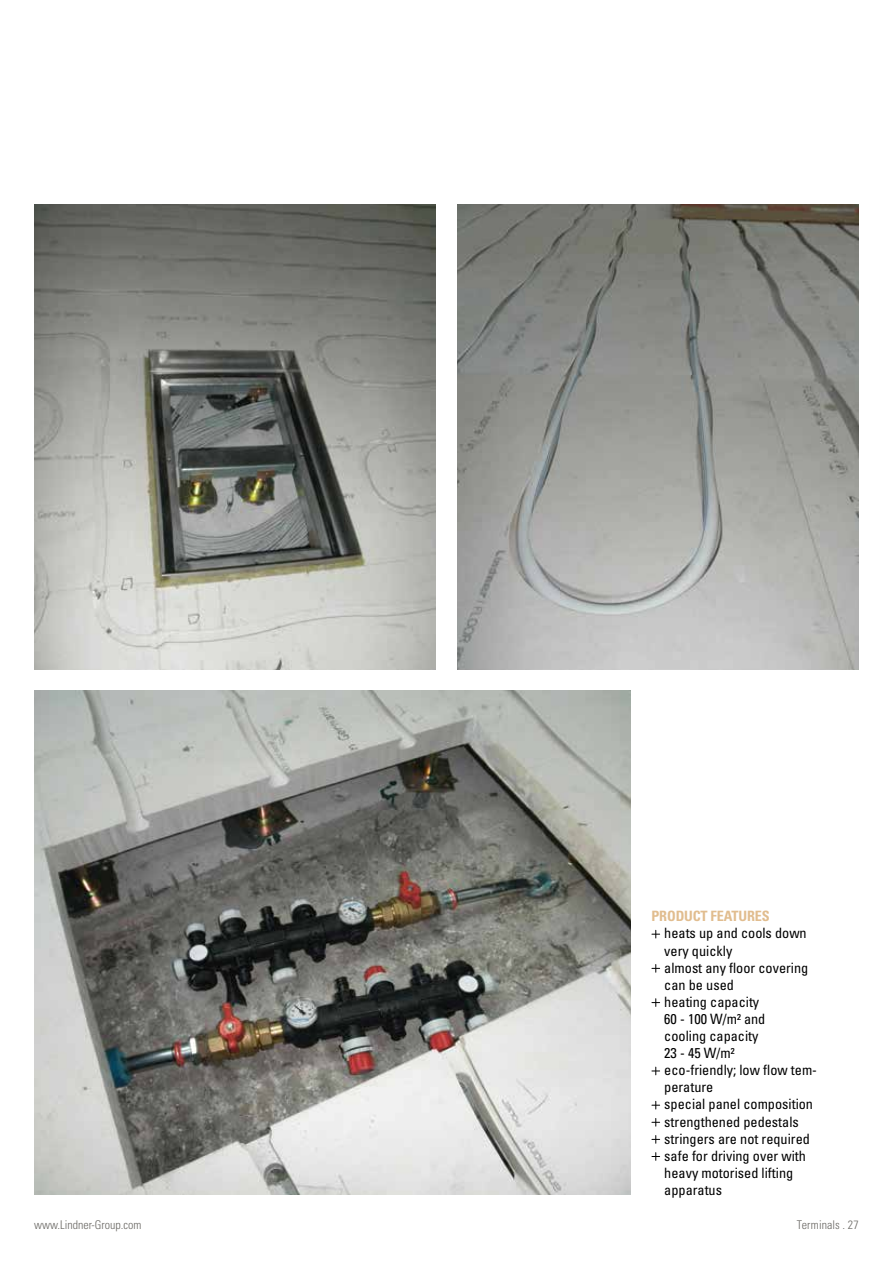
<style>
.page{position:relative;width:893px;height:1263px;background:#fff}
.page>*{position:absolute;margin:0;border:0;box-sizing:border-box;transform-origin:0 0}
.t1{font:condensed 14.25px/17.1px "Univers LT";color:#000}
.t2{font:700 condensed 14.25px "Univers LT";letter-spacing:-.01em;color:#e1bd8f}
.t3{font:300 condensed 12px "Univers LT";color:#6a6864}
</style>
<div class="page">
<img style="left:457px;top:204px;width:402px;height:465px">
<img style="left:34px;top:204px;width:402px;height:465px">
<img style="left:34px;top:690px;width:596px;height:505px">
<svg style="left:652px;top:930px;width:8px;height:8px"></svg>
<svg style="left:652px;top:964px;width:8px;height:8px"></svg>
<svg style="left:652px;top:999px;width:8px;height:7px"></svg>
<svg style="left:652px;top:1067px;width:8px;height:8px"></svg>
<svg style="left:652px;top:1101px;width:8px;height:8px"></svg>
<svg style="left:652px;top:1118px;width:8px;height:8px"></svg>
<svg style="left:652px;top:1135px;width:8px;height:8px"></svg>
<svg style="left:652px;top:1152px;width:8px;height:8px"></svg>
<p class="t2" style="left:651px;top:907px;width:120px">PRODUCT FEATURES</p>
<p class="t1" style="left:664px;top:924px;width:154px">heats up and cools down very quickly<br>almost any floor covering can be used<br>heating capacity<br>60 - 100 W/m² and<br>cooling capacity<br>23 - 45 W/m²<br>eco-friendly; low flow tem&shy;perature<br>special panel composition strengthened pedestals stringers are not required safe for driving over with heavy motorised lifting apparatus</p>
<p class="t3" style="left:34px;top:1217px;width:109px">www.Lindner-Group.com</p>
<p class="t3" style="left:797px;top:1217px;width:64px">Terminals . 27</p>
</div>
